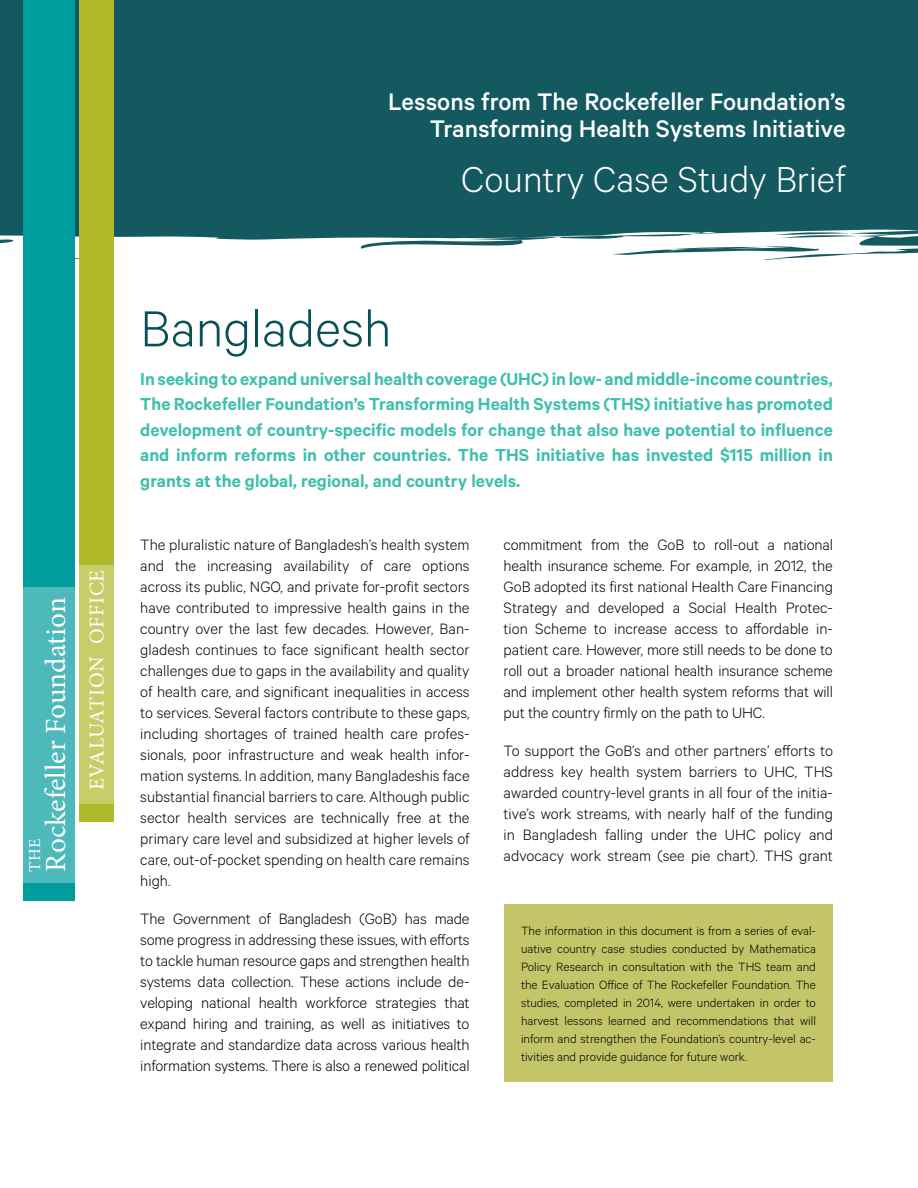
<style>
.page{position:relative;width:918px;height:1188px;background:#fff}
.page>*{position:absolute;margin:0;border:0;box-sizing:border-box;transform-origin:0 0}
.t1{font:300 57px "Calibre";color:#085156}
.t2{font:300 40.5px "Calibre";color:#fff}
.t3{font:29.25px "Minion Pro";color:#fff}
.t4{font:500 27px/27px "Calibre";color:#fff;text-align:right}
.t5{font:21px "Minion Pro";letter-spacing:.03em;color:#fff}
.t6{font:600 19.5px/25.5px "Calibre";color:#3fbfad;text-align:justify}
.t7{font:300 16.8px/21px "Calibre";letter-spacing:-.01em;color:#000;text-align:justify}
.t8{font:16.5px "Minion Pro";color:#fff}
.t9{font:300 13.5px/18px "Calibre";color:#000;text-align:justify}
</style>
<div class="page">
<div style="left:0;top:0;width:918px;height:259px;background:#14595f"></div>
<svg style="left:0;top:229px;width:918px;height:51px;fill:#fff"></svg>
<svg style="left:512px;top:232px;width:406px;height:48px"></svg>
<div style="left:23px;top:493px;width:51px;height:406px;background:#4db9bb"></div>
<div style="left:23px;top:0;width:51px;height:586px;background:#009c9e"></div>
<div style="left:23px;top:883px;width:51px;height:17px;background:#009c9e"></div>
<div style="left:79px;top:804px;width:34px;height:17px;background:#b0b929"></div>
<div style="left:79px;top:378px;width:34px;height:426px;background:#c7ce69"></div>
<div style="left:79px;top:0;width:34px;height:565px;background:#b0b929"></div>
<div style="left:504px;top:904px;width:329px;height:178px;background:#c4c569"></div>
<h3 class="t4" style="left:388px;top:87px;width:459px">Lessons from The Rockefeller Foundation’s<br>Transforming Health Systems Initiative</h3>
<h2 class="t2" style="left:461px;top:155px;width:386px">Country Case Study Brief</h2>
<h3 class="t3" style="left:36px;top:872px;width:276px;rotate:-90deg">Rockefeller Foundation</h3>
<p class="t8" style="left:24px;top:872px;width:34px;rotate:-90deg">THE</p>
<p class="t5" style="left:83px;top:790px;width:222px;rotate:-90deg">EVALUATION OFFICE</p>
<h1 class="t1" style="left:140px;top:295px;width:253px">Bangladesh</h1>
<p class="t6" style="left:140px;top:365px;width:694px">In seeking to expand universal health coverage (UHC) in low- and middle-income countries, The Rockefeller Foundation’s Transforming Health Systems (THS) initiative has promoted development of country-specific models for change that also have potential to influence and inform reforms in other countries. The THS initiative has invested $115 million in grants at the global, regional, and country levels.</p>
<p class="t7" style="left:140px;top:534px;width:331px">The pluralistic nature of Bangladesh’s health system and the increasing availability of care options across its public, NGO, and private for-profit sectors have contributed to impressive health gains in the country over the last few decades. However, Ban&shy;gladesh continues to face significant health sector challenges due to gaps in the availability and quality of health care, and significant inequalities in access to services. Several factors contribute to these gaps, including shortages of trained health care profes&shy;sionals, poor infrastructure and weak health infor&shy;mation systems. In addition, many Bangladeshis face substantial financial barriers to care. Although public sector health services are technically free at the primary care level and subsidized at higher levels of care, out-of-pocket spending on health care remains high.</p>
<p class="t7" style="left:140px;top:908px;width:331px">The Government of Bangladesh (GoB) has made some progress in addressing these issues, with efforts to tackle human resource gaps and strengthen health systems data collection. These actions include de&shy;veloping national health workforce strategies that expand hiring and training, as well as initiatives to integrate and standardize data across various health information systems. There is also a renewed political</p>
<p class="t7" style="left:504px;top:534px;width:331px">commitment from the GoB to roll-out a national health insurance scheme. For example, in 2012, the GoB adopted its first national Health Care Financing Strategy and developed a Social Health Protec&shy;tion Scheme to increase access to affordable in&shy;patient care. However, more still needs to be done to roll out a broader national health insurance scheme and implement other health system reforms that will put the country firmly on the path to UHC.</p>
<p class="t7" style="left:504px;top:739px;width:331px">To support the GoB’s and other partners’ efforts to address key health system barriers to UHC, THS awarded country-level grants in all four of the initia&shy;tive’s work streams, with nearly half of the funding in Bangladesh falling under the UHC policy and advocacy work stream (see pie chart). THS grant</p>
<p class="t9" style="left:521px;top:921px;width:296px">The information in this document is from a series of eval&shy;uative country case studies conducted by Mathematica Policy Research in consultation with the THS team and the Evaluation Office of The Rockefeller Foundation. The studies, completed in 2014, were undertaken in order to harvest lessons learned and recommendations that will inform and strengthen the Foundation’s country-level ac&shy;tivities and provide guidance for future work.</p>
</div>
